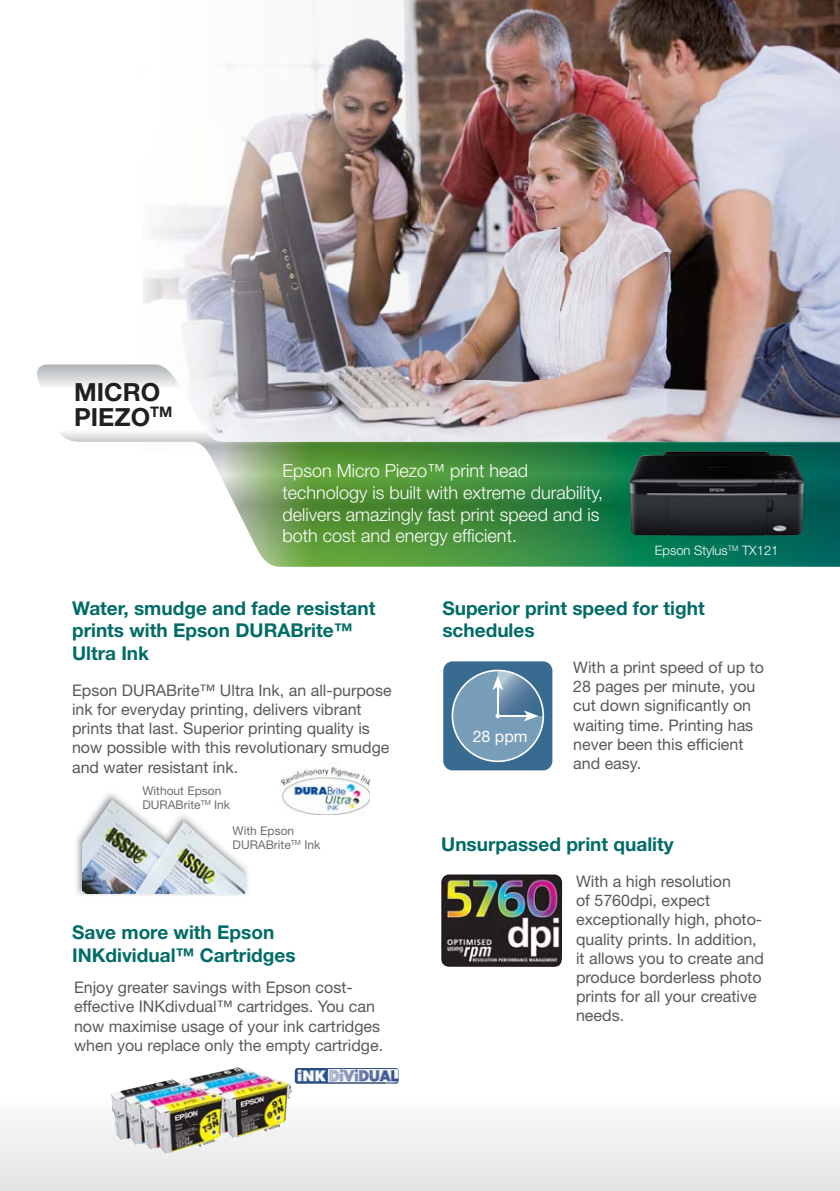
<style>
.page{position:relative;width:840px;height:1191px;background:#fff}
.page>*{position:absolute;margin:0;border:0;box-sizing:border-box;transform-origin:0 0}
.t1{font:700 25px/25px "Helvetica Neue";color:#231f20}
.t2{font:700 19px/22.8px "Helvetica Neue";color:#006c67}
.t3{font:300 18px/21.6px "Helvetica Neue";color:#fff}
.t4{font:16px/19.2px "Helvetica Neue";color:#58595b}
.t5{font:16px "Helvetica Neue";color:#fff}
.t6{font:300 13px "Helvetica Neue";color:#fff}
.t7{font:12px/14.4px "Helvetica Neue";color:#6d6e70}
.s1{color:#6d6f71}
</style>
<div class="page">
<svg style="left:0;top:663px;width:839px;height:528px"></svg>
<img style="left:143px;top:0;width:696px;height:364px">
<img style="left:37px;top:364px;width:802px;height:203px">
<img style="left:629px;top:451px;width:174px;height:84px">
<img style="left:294px;top:1068px;width:104px;height:15px">
<img style="left:441px;top:874px;width:120px;height:92px">
<img style="left:280px;top:761px;width:89px;height:53px">
<img style="left:75px;top:791px;width:174px;height:105px">
<img style="left:244px;top:826px;width:5px;height:11px">
<img style="left:244px;top:840px;width:5px;height:9px">
<img style="left:82px;top:799px;width:162px;height:94px">
<img style="left:183px;top:1083px;width:35px;height:51px">
<div style="left:443px;top:661px;width:109px;height:109px;background:#396a8f;border-radius:9px"></div>
<svg style="left:451px;top:669px;width:93px;height:93px"></svg>
<h1 class="t1" style="left:74px;top:381px;width:100px">MICRO<br>PIEZO<sup>TM</sup></h1>
<p class="t3" style="left:282px;top:462px;width:322px">Epson Micro Piezo™ print head technology is built with extreme durability, delivers amazingly fast print speed and is both cost and energy efficient.</p>
<p class="t6" style="left:654px;top:546px;width:125px">Epson Stylus<sup>TM</sup> TX121</p>
<p class="t2" style="left:72px;top:598px;width:304px">Water, smudge and fade resistant prints with Epson DURABrite™<br>Ultra Ink</p>
<p class="t4" style="left:72px;top:682px;width:321px">Epson DURABrite™ Ultra Ink, an all-purpose ink for everyday printing, delivers vibrant prints that last. Superior printing quality is now possible with this revolutionary smudge and water resistant ink.</p>
<p class="t7" style="left:142px;top:784px;width:89px">Without Epson<br>DURABrite<sup>TM</sup> Ink</p>
<p class="t7" style="left:232px;top:824px;width:89px"><span class="s1">Wit</span>h Epson<br><span class="s1">DU</span>RABrite<sup>TM</sup> Ink</p>
<p class="t2" style="left:72px;top:922px;width:225px">Save more with Epson<br>INKdividual™ Cartridges</p>
<p class="t4" style="left:74px;top:979px;width:310px">Enjoy greater savings with Epson cost&shy;effective INKdivdual™ cartridges. You can now maximise usage of your ink cartridges when you replace only the empty cartridge.</p>
<p class="t2" style="left:442px;top:598px;width:264px">Superior print speed for tight schedules</p>
<p class="t4" style="left:573px;top:659px;width:192px">With a print speed of up to<br>28 pages per minute, you cut down significantly on waiting time. Printing has never been this efficient and easy.</p>
<p class="t5" style="left:472px;top:731px;width:56px">28 ppm</p>
<p class="t2" style="left:441px;top:834px;width:234px">Unsurpassed print quality</p>
<p class="t4" style="left:575px;top:873px;width:189px">With a high resolution<br>of 5760dpi, expect exceptionally high, photo&shy;quality prints. In addition, it allows you to create and produce borderless photo prints for all your creative needs.</p>
</div>
